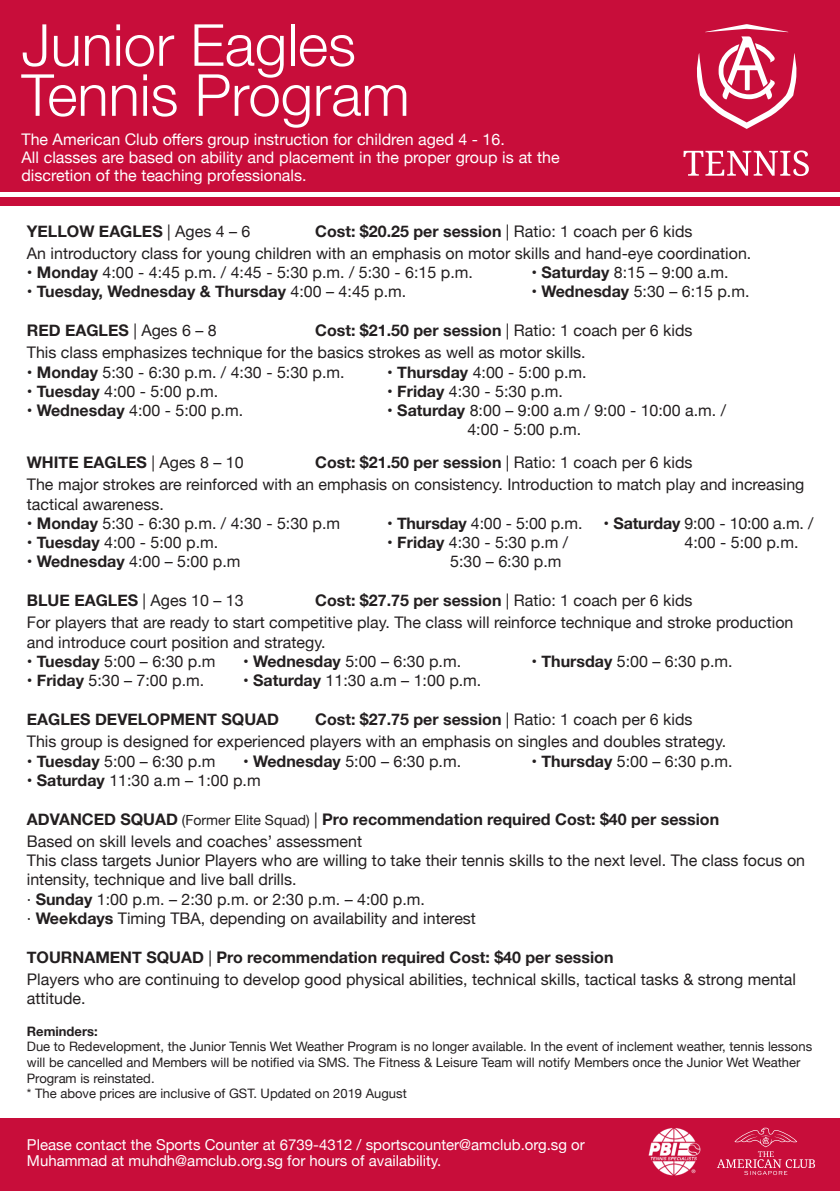
<style>
.page{position:relative;width:840px;height:1191px;background:#fff}
.page>*{position:absolute;margin:0;border:0;box-sizing:border-box;transform-origin:0 0}
.t1{font:300 58px/50px "Helvetica Neue";color:#fff}
.t2{font:16px/19.2px "Helvetica Neue";color:#231f20}
.t3{font:700 16px "Helvetica Neue";color:#231f20}
.t4{font:16px/18px "Helvetica Neue";color:#fff}
.t5{font:15px/16px "Helvetica Neue";color:#fff}
.t6{font:13px/15.6px "Helvetica Neue";color:#231f20}
.t7{font:700 13px "Helvetica Neue";color:#231f20}
.s1{font-weight:400}
.s2{font-weight:700}
.s3{font-weight:400;font-size:14px}
</style>
<div class="page">
<div style="left:0;top:1118px;width:839px;height:73px;background:#c80d3a"></div>
<img style="left:648px;top:1128px;width:53px;height:47px">
<svg style="left:716px;top:1127px;width:98px;height:48px"></svg>
<div style="left:0;top:0;width:839px;height:191px;background:#c80d3a"></div>
<div style="left:0;top:197px;width:839px;height:8px;background:#c80d3a"></div>
<svg style="left:683px;top:150px;width:125px;height:26px"></svg>
<svg style="left:697px;top:24px;width:100px;height:105px"></svg>
<p class="t1" style="left:21px;top:16px;width:389px">Junior Eagles<br>Tennis Program</p>
<p class="t4" style="left:21px;top:132px;width:484px">The American Club offers group instruction for children aged 4 - 16.</p>
<p class="t4" style="left:21px;top:150px;width:539px">All classes are based on ability and placement in the proper group is at the discretion of the teaching professionals.</p>
<p class="t3" style="left:27px;top:218px;width:225px">YELLOW EAGLES <span class="s1">| Ages 4 – 6</span></p>
<p class="t3" style="left:315px;top:218px;width:378px">Cost: $20.25 per session <span class="s1">| Ratio: 1 coach per 6 kids</span></p>
<p class="t2" style="left:27px;top:244px;width:725px">An introductory class for young children with an emphasis on motor skills and hand-eye coordination.</p>
<p class="t2" style="left:27px;top:263px;width:447px">• <span class="s2">Monday</span> 4:00 - 4:45 p.m. / 4:45 - 5:30 p.m. / 5:30 - 6:15 p.m.</p>
<p class="t2" style="left:531px;top:263px;width:199px">• <span class="s2">Saturday</span> 8:15 – 9:00 a.m.</p>
<p class="t3" style="left:27px;top:279px;width:381px"><span class="s1">•</span> Tuesday, Wednesday &amp; Thursday <span class="s1">4:00 – 4:45 p.m.</span></p>
<p class="t2" style="left:531px;top:283px;width:219px">• <span class="s2">Wednesday</span> 5:30 – 6:15 p.m.</p>
<p class="t3" style="left:27px;top:318px;width:191px">RED EAGLES <span class="s1">| Ages 6 – 8</span></p>
<p class="t3" style="left:315px;top:318px;width:378px">Cost: $21.50 per session <span class="s1">| Ratio: 1 coach per 6 kids</span></p>
<p class="t2" style="left:27px;top:344px;width:560px">This class emphasizes technique for the basics strokes as well as motor skills.</p>
<p class="t2" style="left:27px;top:363px;width:319px">• <span class="s2">Monday</span> 5:30 - 6:30 p.m. / 4:30 - 5:30 p.m.</p>
<p class="t2" style="left:387px;top:363px;width:201px">• <span class="s2">Thursday</span> 4:00 - 5:00 p.m.</p>
<p class="t2" style="left:27px;top:382px;width:193px">• <span class="s2">Tuesday</span> 4:00 - 5:00 p.m.</p>
<p class="t2" style="left:387px;top:382px;width:177px">• <span class="s2">Friday</span> 4:30 - 5:30 p.m.</p>
<p class="t2" style="left:27px;top:401px;width:218px">• <span class="s2">Wednesday</span> 4:00 - 5:00 p.m.</p>
<p class="t2" style="left:467px;top:401px;width:260px;text-indent:-80px">• <span class="s2">Saturday</span> 8:00 – 9:00 a.m / 9:00 - 10:00 a.m. /<br>4:00 - 5:00 p.m.</p>
<p class="t3" style="left:27px;top:450px;width:218px">WHITE EAGLES <span class="s1">| Ages 8 – 10</span></p>
<p class="t3" style="left:315px;top:450px;width:378px">Cost: $21.50 per session <span class="s1">| Ratio: 1 coach per 6 kids</span></p>
<p class="t2" style="left:27px;top:476px;width:778px">The major strokes are reinforced with an emphasis on consistency. Introduction to match play and increasing tactical awareness.</p>
<p class="t2" style="left:27px;top:514px;width:315px">• <span class="s2">Monday</span> 5:30 - 6:30 p.m. / 4:30 - 5:30 p.m</p>
<p class="t2" style="left:387px;top:514px;width:197px">• <span class="s2">Thursday</span> 4:00 - 5:00 p.m.</p>
<p class="t2" style="left:603px;top:514px;width:211px">• <span class="s2">Saturday</span> 9:00 - 10:00 a.m. /</p>
<p class="t2" style="left:27px;top:533px;width:193px">• <span class="s2">Tuesday</span> 4:00 - 5:00 p.m.</p>
<p class="t2" style="left:387px;top:533px;width:182px">• <span class="s2">Friday</span> 4:30 - 5:30 p.m /</p>
<p class="t2" style="left:684px;top:533px;width:115px">4:00 - 5:00 p.m.</p>
<p class="t2" style="left:27px;top:553px;width:215px">• <span class="s2">Wednesday</span> 4:00 – 5:00 p.m</p>
<p class="t3" style="left:27px;top:588px;width:218px">BLUE EAGLES <span class="s1">| Ages 10 – 13</span></p>
<p class="t3" style="left:315px;top:588px;width:378px">Cost: $27.75 per session <span class="s1">| Ratio: 1 coach per 6 kids</span></p>
<p class="t2" style="left:27px;top:614px;width:767px">For players that are ready to start competitive play. The class will reinforce technique and stroke production and introduce court position and strategy.</p>
<p class="t2" style="left:27px;top:652px;width:190px">• <span class="s2">Tuesday</span> 5:00 – 6:30 p.m</p>
<p class="t2" style="left:243px;top:652px;width:219px">• <span class="s2">Wednesday</span> 5:00 – 6:30 p.m.</p>
<p class="t2" style="left:531px;top:652px;width:202px">• <span class="s2">Thursday</span> 5:00 – 6:30 p.m.</p>
<p class="t2" style="left:27px;top:671px;width:179px">• <span class="s2">Friday</span> 5:30 – 7:00 p.m.</p>
<p class="t2" style="left:243px;top:671px;width:240px">• <span class="s2">Saturday</span> 11:30 a.m – 1:00 p.m.</p>
<p class="t3" style="left:27px;top:707px;width:253px">EAGLES DEVELOPMENT SQUAD</p>
<p class="t3" style="left:315px;top:707px;width:378px">Cost: $27.75 per session <span class="s1">| Ratio: 1 coach per 6 kids</span></p>
<p class="t2" style="left:27px;top:733px;width:700px">This group is designed for experienced players with an emphasis on singles and doubles strategy.</p>
<p class="t2" style="left:27px;top:752px;width:190px">• <span class="s2">Tuesday</span> 5:00 – 6:30 p.m</p>
<p class="t2" style="left:243px;top:752px;width:219px">• <span class="s2">Wednesday</span> 5:00 – 6:30 p.m.</p>
<p class="t2" style="left:531px;top:752px;width:202px">• <span class="s2">Thursday</span> 5:00 – 6:30 p.m.</p>
<p class="t2" style="left:27px;top:771px;width:235px">• <span class="s2">Saturday</span> 11:30 a.m – 1:00 p.m</p>
<p class="t3" style="left:27px;top:806px;width:693px">ADVANCED SQUAD <span class="s3">(Former Elite Squad)</span> <span class="s1">|</span> Pro recommendation required Cost: $40 per session</p>
<p class="t2" style="left:27px;top:832px;width:336px">Based on skill levels and coaches’ assessment</p>
<p class="t2" style="left:27px;top:851px;width:779px">This class targets Junior Players who are willing to take their tennis skills to the next level. The class focus on intensity, technique and live ball drills.</p>
<p class="t2" style="left:27px;top:890px;width:399px">· <span class="s2">Sunday</span> 1:00 p.m. – 2:30 p.m. or 2:30 p.m. – 4:00 p.m.</p>
<p class="t2" style="left:27px;top:909px;width:450px">· <span class="s2">Weekdays</span> Timing TBA, depending on availability and interest</p>
<p class="t3" style="left:27px;top:944px;width:588px">TOURNAMENT SQUAD <span class="s1">|</span> Pro recommendation required Cost: $40 per session</p>
<p class="t2" style="left:27px;top:970px;width:770px">Players who are continuing to develop good physical abilities, technical skills, tactical tasks &amp; strong mental attitude.</p>
<p class="t7" style="left:27px;top:1021px;width:72px">Reminders:</p>
<p class="t6" style="left:27px;top:1039px;width:786px">Due to Redevelopment, the Junior Tennis Wet Weather Program is no longer available. In the event of inclement weather, tennis lessons will be cancelled and Members will be notified via SMS. The Fitness &amp; Leisure Team will notify Members once the Junior Wet Weather<br>Program is reinstated.</p>
<p class="t6" style="left:27px;top:1086px;width:381px">* The above prices are inclusive of GST. Updated on 2019 August</p>
<p class="t2" style="left:450px;top:553px;width:113px">5:30 – 6:30 p.m</p>
<p class="t5" style="left:27px;top:1137px;width:559px">Please contact the Sports Counter at 6739-4312 / sportscounter@amclub.org.sg or<br>Muhammad at muhdh@amclub.org.sg for hours of availability.</p>
</div>
